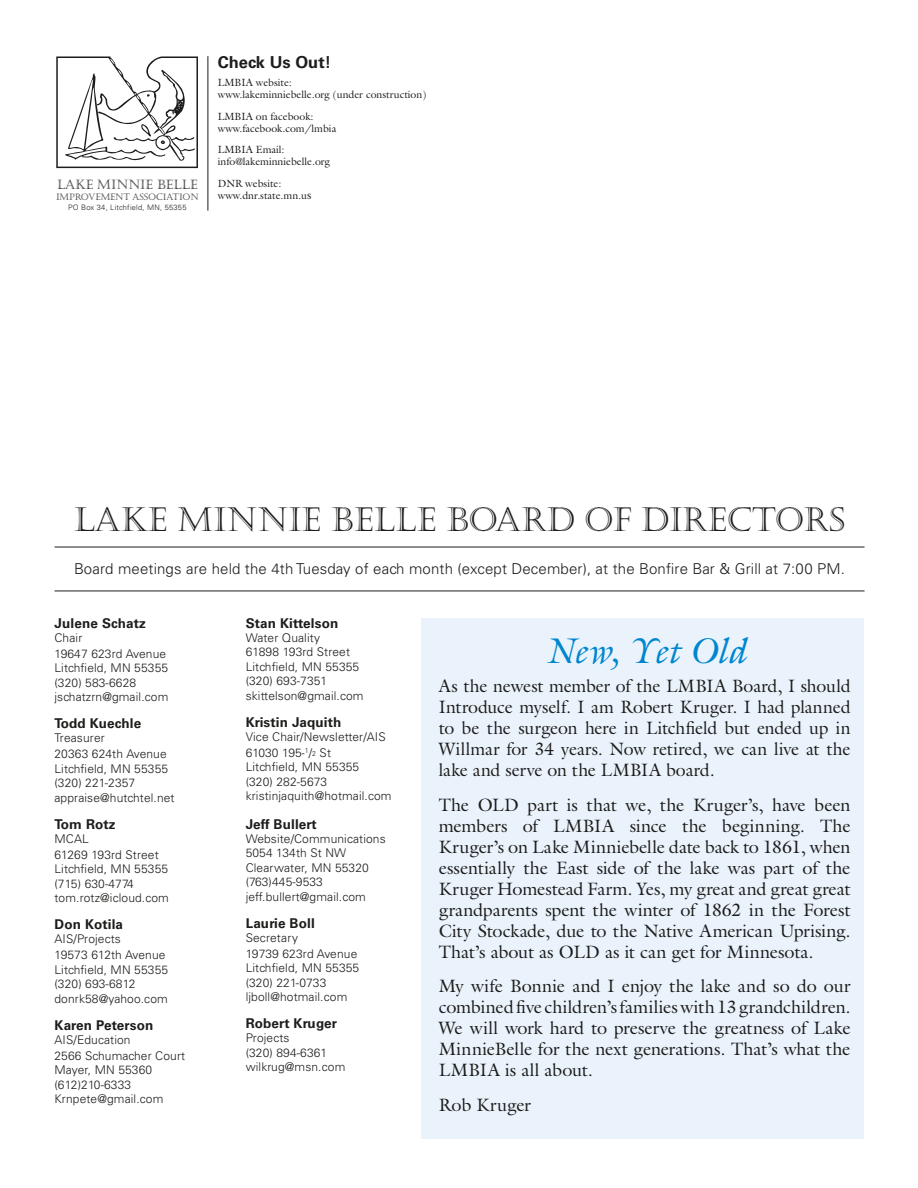
<style>
.page{position:relative;width:918px;height:1188px;background:#fff}
.page>*{position:absolute;margin:0;border:0;box-sizing:border-box;transform-origin:0 0}
.t1{font:italic 36px "Galliard Std";letter-spacing:.005em;color:#0086ce}
.t2{font:33px "Castellar MT Std";color:#1d1d1b}
.t3{font:18px/21px "Galliard Std";letter-spacing:-.005em;color:#1d1d1b;text-align:justify}
.t4{font:700 16.5px "Univers LT Std";color:#1d1d1b}
.Board_Address_Phone{font:300 15px "Univers LT Std";letter-spacing:.01em;color:#1d1d1b}
.Board_Name{font:700 13.5px "Univers LT Std";letter-spacing:.01em;color:#1d1d1b}
.Board_Address_Phone-2{font:700 13.5px "Univers LT Std";letter-spacing:.01em;color:#1d1d1b}
.t5{font:12.9px "Castellar MT Std";letter-spacing:.02em;color:#1d1d1b}
.Board_Address_Phone-3{font:300 12px/14.4px "Univers LT Std";letter-spacing:.01em;color:#1d1d1b}
.Board_Position{font:300 12px "Univers LT Std";letter-spacing:.01em;color:#1d1d1b}
.t6{font:10.5px/12px "Galliard Std";color:#1d1d1b}
.t7{font:9px "Castellar MT Std";color:#1d1d1b}
.t8{font:300 7.5px "Univers LT Std";letter-spacing:.03em;color:#1d1d1b}
.s1{font-size:12px}
.s2{font-size:7.05px}
</style>
<div class="page">
<div style="left:421px;top:618px;width:443px;height:520px;background:#eaf3fc"></div>
<hr style="left:55px;top:547px;width:810px;height:1px;background:#1d1d1b">
<hr style="left:55px;top:591px;width:810px;height:1px;background:#1d1d1b">
<svg style="left:56px;top:56px;width:142px;height:112px"></svg>
<hr style="left:208px;top:56px;width:1px;height:155px;background:#1d1d1b">
<p class="t5" style="left:57px;top:177px;width:142px">LAKE MINNIE BELLE</p>
<p class="t7" style="left:56px;top:191px;width:144px">IMPROVEMENT ASSOCIATION</p>
<p class="t8" style="left:68px;top:203px;width:120px">PO Box 34, Litchfield, MN, 55355</p>
<p class="t4" style="left:218px;top:53px;width:115px">Check Us Out!</p>
<p class="t6" style="left:218px;top:76px;width:210px">LMBIA website:<br>www.lakeminniebelle.org (under construction)</p>
<p class="t6" style="left:218px;top:110px;width:120px">LMBIA on facebook: www.facebook.com/lmbia</p>
<p class="t6" style="left:218px;top:144px;width:114px">LMBIA Email: info@lakeminniebelle.org</p>
<p class="t6" style="left:218px;top:177px;width:95px">DNR website: www.dnr.state.mn.u<span class="s1">s</span></p>
<p class="t2" style="left:74px;top:501px;width:772px">LAKE MINNIE BELLE BOARD OF DIRECTORS</p>
<p class="Board_Address_Phone" style="left:74px;top:559px;width:772px">Board meetings are held the 4th Tuesday of each month (except December), at the Bonfire Bar &amp; Grill at 7:00 PM.</p>
<p class="Board_Name" style="left:55px;top:615px;width:93px">Julene Schatz</p>
<p class="Board_Position" style="left:55px;top:630px;width:29px">Chair</p>
<p class="Board_Address_Phone-3" style="left:55px;top:646px;width:115px">19647 623rd Avenue<br>Litchfield, MN 55355 (320) 583-6628 jschatzrn@gmail.com</p>
<p class="Board_Name" style="left:55px;top:715px;width:88px">Todd Kuechle</p>
<p class="Board_Position" style="left:55px;top:731px;width:52px">Treasurer</p>
<p class="Board_Address_Phone-3" style="left:55px;top:747px;width:122px">20363 624th Avenue<br>Litchfield, MN 55355 (320) 221-2357 appraise@hutchtel.net</p>
<p class="Board_Name" style="left:55px;top:816px;width:63px">Tom Rotz</p>
<p class="Board_Position" style="left:55px;top:831px;width:36px">MCAL</p>
<p class="Board_Address_Phone-3" style="left:55px;top:847px;width:116px">61269 193rd Street<br>Litchfield, MN 55355 (715) 630-4774 tom.rotz@icloud.com</p>
<p class="Board_Name" style="left:55px;top:916px;width:70px">Don Kotila</p>
<p class="Board_Position" style="left:55px;top:932px;width:68px">AIS/Projects</p>
<p class="Board_Address_Phone-3" style="left:55px;top:948px;width:115px">19573 612th Avenue<br>Litchfield, MN 55355 (320) 693-6812 donrk58@yahoo.com</p>
<p class="Board_Name" style="left:55px;top:1017px;width:100px">Karen Peterson</p>
<p class="Board_Position" style="left:55px;top:1032px;width:78px">AIS/Education</p>
<p class="Board_Address_Phone-3" style="left:55px;top:1048px;width:132px">2566 Schumacher Court<br>Mayer, MN 55360 (612)210-6333<br>Krnpete@gmail.com</p>
<p class="Board_Address_Phone-2" style="left:246px;top:615px;width:94px">Stan Kittelson</p>
<p class="Board_Address_Phone-3" style="left:246px;top:630px;width:119px">Water Quality<br>61898 193rd Street<br>Litchfield, MN 55355 (320) 693-7351 skittelson@gmail.com</p>
<p class="Board_Name" style="left:246px;top:714px;width:97px">Kristin Jaquith</p>
<p class="Board_Position" style="left:246px;top:729px;width:142px">Vice Chair/Newsletter/AIS</p>
<p class="Board_Address_Phone-3" style="left:246px;top:745px;width:147px">61030 195-<sup>1</sup>/<span class="s2">2</span> St<br>Litchfield, MN 55355<br>(320) 282-5673 kristinjaquith@hotmail.com</p>
<p class="Board_Address_Phone-2" style="left:246px;top:816px;width:73px">Jeff Bullert</p>
<p class="Board_Address_Phone-3" style="left:246px;top:831px;width:142px">Website/Communications<br>5054 134th St NW<br>Clearwater, MN 55320 (763)445-9533 jeff.bullert@gmail.com</p>
<p class="Board_Name" style="left:246px;top:915px;width:71px">Laurie Boll</p>
<p class="Board_Position" style="left:246px;top:930px;width:54px">Secretary</p>
<p class="Board_Address_Phone-3" style="left:246px;top:946px;width:115px">19739 623rd Avenue<br>Litchfield, MN 55355 (320) 221-0733 ljboll@hotmail.com</p>
<p class="Board_Name" style="left:246px;top:1015px;width:93px">Robert Kruger</p>
<p class="Board_Position" style="left:246px;top:1031px;width:45px">Projects</p>
<p class="Board_Position" style="left:246px;top:1045px;width:83px">(320) 894-6361</p>
<p class="Board_Position" style="left:246px;top:1060px;width:101px">wilkrug@msn.com</p>
<p class="t1" style="left:544px;top:628px;width:204px">New, Yet Old</p>
<p class="t3" style="left:439px;top:675px;width:413px">As the newest member of the LMBIA Board, I should Introduce myself. I am Robert Kruger. I had planned to be the surgeon here in Litchfield but ended up in Willmar for 34 years. Now retired, we can live at the lake and serve on the LMBIA board.</p>
<p class="t3" style="left:439px;top:794px;width:413px">The OLD part is that we, the Kruger’s, have been members of LMBIA since the beginning. The Kruger’s on Lake Minniebelle date back to 1861, when essentially the East side of the lake was part of the Kruger Homestead Farm. Yes, my great and great great grandparents spent the winter of 1862 in the Forest City Stockade, due to the Native American Uprising.<br>That’s about as OLD as it can get for Minnesota.</p>
<p class="t3" style="left:439px;top:975px;width:413px">My wife Bonnie and I enjoy the lake and so do our combined five children’s families with 13 grandchildren.<br>We will work hard to preserve the greatness of Lake MinnieBelle for the next generations. That’s what the LMBIA is all about.</p>
<p class="t3" style="left:439px;top:1094px;width:94px">Rob Kruger</p>
</div>
